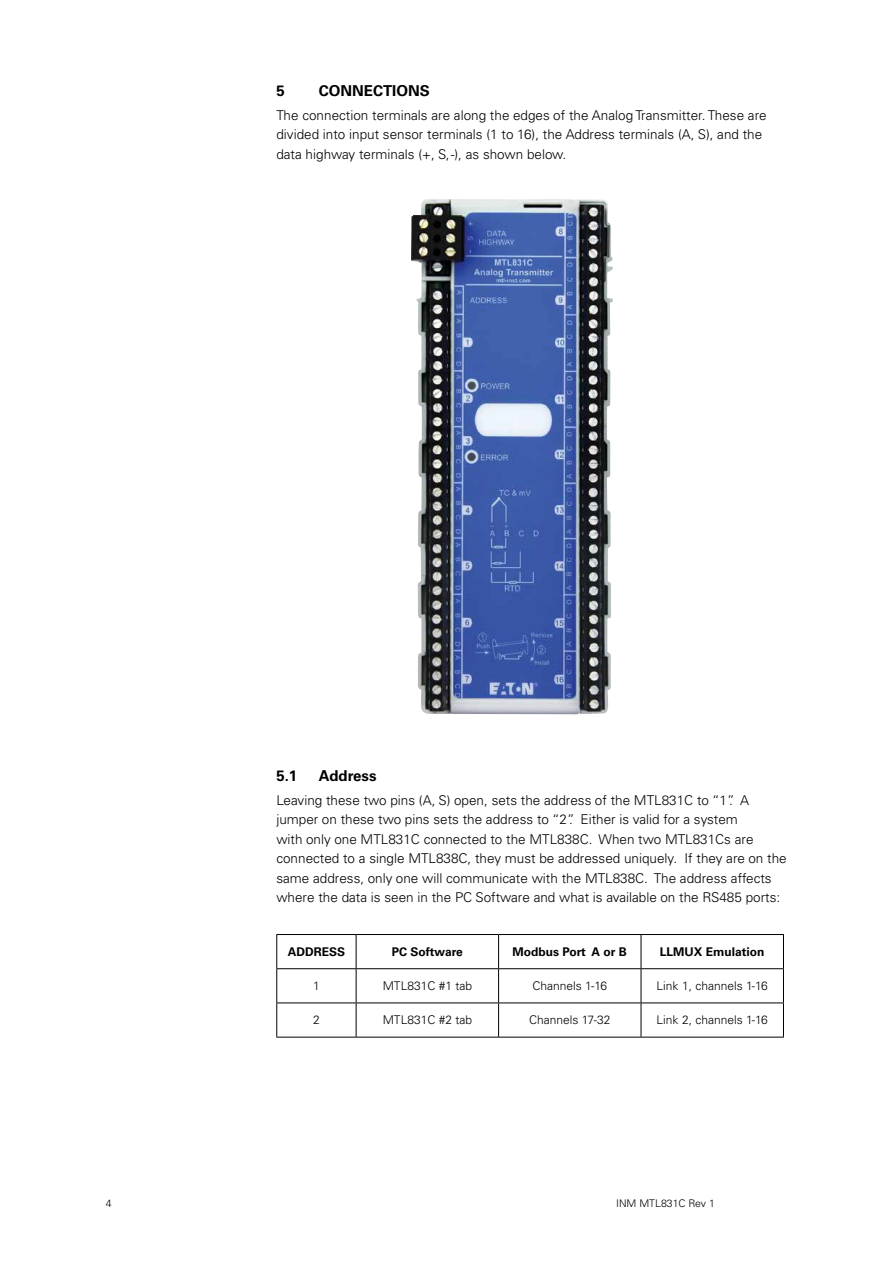
<style>
.page{position:relative;width:893px;height:1263px;background:#fff}
.page>*{position:absolute;margin:0;border:0;box-sizing:border-box;transform-origin:0 0}
.t1{font:700 15px "Univers LT Pro 65";color:#000}
.t2{font:300 13.5px/19.5px "Univers LT Pro 45";color:#000}
.t3{font:300 12px "Univers LT Pro 45";color:#000}
.t4{font:700 12px "Univers LT Pro 65";color:#000}
.t5{font:300 10.5px "Univers LT Pro 45";color:#000}
</style>
<div class="page">
<hr style="left:276px;top:934px;width:80px;height:1px;background:#000">
<hr style="left:276px;top:935px;width:1px;height:33px;background:#000">
<hr style="left:356px;top:934px;width:143px;height:1px;background:#000">
<hr style="left:356px;top:935px;width:1px;height:33px;background:#000">
<hr style="left:499px;top:934px;width:142px;height:1px;background:#000">
<hr style="left:498px;top:935px;width:1px;height:33px;background:#000">
<hr style="left:641px;top:934px;width:143px;height:1px;background:#000">
<hr style="left:641px;top:935px;width:1px;height:33px;background:#000">
<hr style="left:783px;top:935px;width:1px;height:33px;background:#000">
<hr style="left:276px;top:968px;width:80px;height:1px;background:#000">
<hr style="left:276px;top:969px;width:1px;height:33px;background:#000">
<hr style="left:356px;top:968px;width:143px;height:1px;background:#000">
<hr style="left:356px;top:969px;width:1px;height:33px;background:#000">
<hr style="left:499px;top:968px;width:142px;height:1px;background:#000">
<hr style="left:498px;top:969px;width:1px;height:33px;background:#000">
<hr style="left:641px;top:968px;width:143px;height:1px;background:#000">
<hr style="left:641px;top:969px;width:1px;height:33px;background:#000">
<hr style="left:783px;top:969px;width:1px;height:33px;background:#000">
<hr style="left:276px;top:1002px;width:80px;height:1px;background:#000">
<hr style="left:276px;top:1003px;width:1px;height:34px;background:#000">
<hr style="left:356px;top:1002px;width:143px;height:1px;background:#000">
<hr style="left:356px;top:1003px;width:1px;height:34px;background:#000">
<hr style="left:499px;top:1002px;width:142px;height:1px;background:#000">
<hr style="left:498px;top:1003px;width:1px;height:34px;background:#000">
<hr style="left:641px;top:1002px;width:143px;height:1px;background:#000">
<hr style="left:641px;top:1003px;width:1px;height:34px;background:#000">
<hr style="left:783px;top:1003px;width:1px;height:34px;background:#000">
<hr style="left:276px;top:1037px;width:80px;height:1px;background:#000">
<hr style="left:356px;top:1037px;width:143px;height:1px;background:#000">
<hr style="left:499px;top:1037px;width:142px;height:1px;background:#000">
<hr style="left:641px;top:1037px;width:143px;height:1px;background:#000">
<img style="left:411px;top:199px;width:202px;height:515px">
<p class="t1" style="left:276px;top:82px;width:10px">5</p>
<p class="t1" style="left:319px;top:82px;width:112px">CONNECTIONS</p>
<p class="t2" style="left:276px;top:105px;width:492px">The connection terminals are along the edges of the Analog Transmitter. These are divided into input sensor terminals (1 to 16), the Address terminals (A, S), and the data highway terminals (+, S, -), as shown below.</p>
<p class="t1" style="left:276px;top:767px;width:22px">5.1</p>
<p class="t1" style="left:319px;top:767px;width:59px">Address</p>
<p class="t2" style="left:276px;top:790px;width:512px">Leaving these two pins (A, S) open, sets the address of the MTL831C to “1”. A jumper on these two pins sets the address to “2”. Either is valid for a system<br>with only one MTL831C connected to the MTL838C. When two MTL831Cs are connected to a single MTL838C, they must be addressed uniquely. If they are on the same address, only one will communicate with the MTL838C. The address affects where the data is seen in the PC Software and what is available on the RS485 ports:</p>
<p class="t4" style="left:288px;top:944px;width:59px">ADDRESS</p>
<p class="t4" style="left:392px;top:944px;width:72px">PC Software</p>
<p class="t4" style="left:513px;top:944px;width:116px">Modbus Port A or B</p>
<p class="t4" style="left:660px;top:944px;width:106px">LLMUX Emulation</p>
<p class="t3" style="left:313px;top:979px;width:8px">1</p>
<p class="t3" style="left:383px;top:979px;width:91px">MTL831C #1 tab</p>
<p class="t3" style="left:532px;top:979px;width:76px">Channels 1-16</p>
<p class="t3" style="left:657px;top:979px;width:113px">Link 1, channels 1-16</p>
<p class="t3" style="left:313px;top:1013px;width:8px">2</p>
<p class="t3" style="left:383px;top:1013px;width:91px">MTL831C #2 tab</p>
<p class="t3" style="left:529px;top:1013px;width:83px">Channels 17-32</p>
<p class="t3" style="left:657px;top:1013px;width:113px">Link 2, channels 1-16</p>
<p class="t5" style="left:106px;top:1197px;width:7px">4</p>
<p class="t5" style="left:616px;top:1197px;width:100px">INM MTL831C Rev 1</p>
</div>
